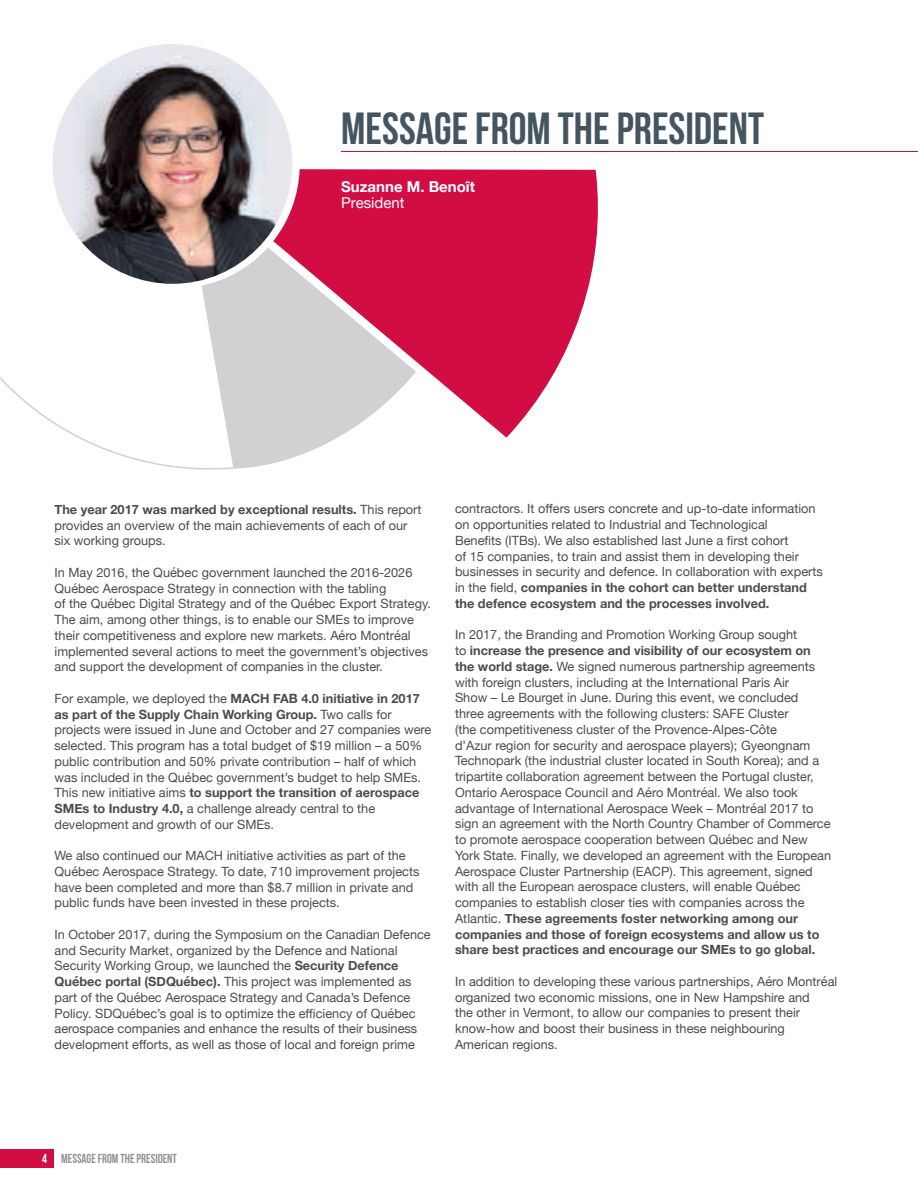
<style>
.page{position:relative;width:918px;height:1188px;background:#fff}
.page>*{position:absolute;margin:0;border:0;box-sizing:border-box;transform-origin:0 0}
.t1{font:700 45px "Bebas Neue";color:#45555f}
.t2{font:700 15px "Helvetica Neue";color:#fff}
.t3{font:15px "Helvetica Neue";color:#fff}
.t4{font:700 13.05px "Bebas Neue";color:#919295;scale:.94 1}
.t5{font:12.75px/15.8px "Helvetica Neue";color:#4b4c4d}
.s1{font-weight:700}
.s2{color:#fff}
</style>
<div class="page">
<div style="left:0;top:1149px;width:54px;height:18px;background:#d20d44"></div>
<img style="left:53px;top:44px;width:239px;height:240px;border-radius:120px">
<hr style="left:341px;top:151px;width:577px;height:1px;background:#d20d44">
<svg style="left:235px;top:247px;width:101px;height:222px;background:#d3d3d5"></svg>
<svg style="left:273px;top:169px;width:325px;height:269px;fill:#d20d44"></svg>
<svg style="left:0;top:162px;width:235px;height:308px"></svg>
<h1 class="t1" style="left:341px;top:104px;width:424px">MESSAGE FROM THE PRESIDENT</h1>
<p class="t2" style="left:341px;top:175px;width:135px">Suzanne M. Benoît</p>
<p class="t3" style="left:341px;top:192px;width:65px">President</p>
<p class="t5" style="left:55px;top:502px;width:368px"><span class="s1">The year 2017 was marked by exceptional results.</span> This report provides an overview of the main achievements of each of our six working groups.</p>
<p class="t5" style="left:55px;top:565px;width:378px">In May 2016, the Québec government launched the 2016-2026<br>Québec Aerospace Strategy in connection with the tabling<br>of the Québec Digital Strategy and of the Québec Export Strategy.<br>The aim, among other things, is to enable our SMEs to improve their competitiveness and explore new markets. Aéro Montréal implemented several actions to meet the government’s objectives and support the development of companies in the cluster.</p>
<p class="t5" style="left:55px;top:691px;width:378px">For example, we deployed the <span class="s1">MACH FAB 4.0 initiative in 2017 as part of the Supply Chain Working Group.</span> Two calls for projects were issued in June and October and 27 companies were selected. This program has a total budget of $19 million – a 50% public contribution and 50% private contribution – half of which was included in the Québec government’s budget to help SMEs.<br>This new initiative aims <span class="s1">to support the transition of aerospace SMEs to Industry 4.0,</span> a challenge already central to the development and growth of our SMEs.</p>
<p class="t5" style="left:55px;top:849px;width:366px">We also continued our MACH initiative activities as part of the Québec Aerospace Strategy. To date, 710 improvement projects have been completed and more than $8.7 million in private and public funds have been invested in these projects.</p>
<p class="t5" style="left:55px;top:927px;width:378px">In October 2017, during the Symposium on the Canadian Defence and Security Market, organized by the Defence and National Security Working Group, we launched the <span class="s1">Security Defence Québec portal (SDQuébec).</span> This project was implemented as part of the Québec Aerospace Strategy and Canada’s Defence Policy. SDQuébec’s goal is to optimize the efficiency of Québec aerospace companies and enhance the results of their business development efforts, as well as those of local and foreign prime</p>
<p class="t5" style="left:455px;top:502px;width:369px">contractors. It offers users concrete and up-to-date information on opportunities related to Industrial and Technological<br>Benefits (ITBs). We also established last June a first cohort<br>of 15 companies, to train and assist them in developing their businesses in security and defence. In collaboration with experts in the field, <span class="s1">companies in the cohort can better understand the defence ecosystem and the processes involved.</span></p>
<p class="t5" style="left:455px;top:628px;width:378px">In 2017, the Branding and Promotion Working Group sought<br>to <span class="s1">increase the presence and visibility of our ecosystem on the world stage.</span> We signed numerous partnership agreements with foreign clusters, including at the International Paris Air<br>Show – Le Bourget in June. During this event, we concluded<br>three agreements with the following clusters: SAFE Cluster<br>(the competitiveness cluster of the Provence-Alpes-Côte<br>d’Azur region for security and aerospace players); Gyeongnam Technopark (the industrial cluster located in South Korea); and a tripartite collaboration agreement between the Portugal cluster, Ontario Aerospace Council and Aéro Montréal. We also took advantage of International Aerospace Week – Montréal 2017 to sign an agreement with the North Country Chamber of Commerce to promote aerospace cooperation between Québec and New York State. Finally, we developed an agreement with the European Aerospace Cluster Partnership (EACP). This agreement, signed with all the European aerospace clusters, will enable Québec companies to establish closer ties with companies across the Atlantic. <span class="s1">These agreements foster networking among our companies and those of foreign ecosystems and allow us to share best practices and encourage our SMEs to go global.</span></p>
<p class="t5" style="left:455px;top:974px;width:384px">In addition to developing these various partnerships, Aéro Montréal organized two economic missions, one in New Hampshire and<br>the other in Vermont, to allow our companies to present their know-how and boost their business in these neighbouring American regions.</p>
<p class="t4" style="left:42px;top:1151px;width:145px"><span class="s2">4</span> MESSAGE FROM THE PRESIDENT</p>
</div>
